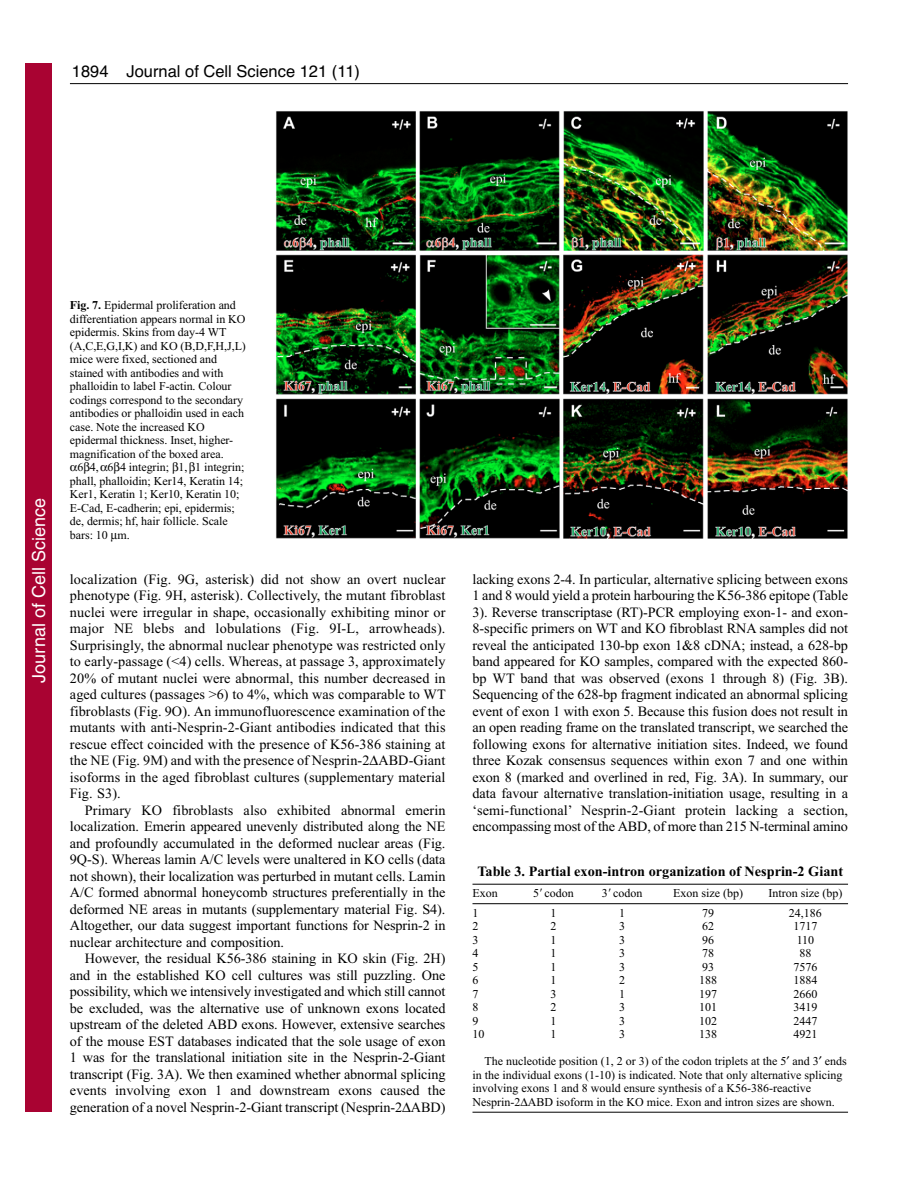
<style>
.page{position:relative;width:918px;height:1188px;background:#fff}
.page>*{position:absolute;margin:0;border:0;box-sizing:border-box;transform-origin:0 0}
.t1{font:18px "Helvetica";color:#fff}
.t2{font:16.5px "Helvetica";color:#000}
.t3{font:14.25px/16.5px "Times New Roman";letter-spacing:-.005em;color:#000;text-align:justify}
.t4{font:700 14.25px "Times New Roman";color:#000}
.t5{font:12px/13.5px "Times New Roman";letter-spacing:-.005em;color:#000}
.s1{font-weight:700}
.s2{font-family:"Mathematical Pi One"}
</style>
<div class="page">
<hr style="left:70px;top:83px;width:778px;height:1px;background:#000">
<img style="left:276px;top:111px;width:572px;height:428px">
<hr style="left:472px;top:884px;width:376px;height:1px;background:#000">
<hr style="left:472px;top:903px;width:376px;height:1px;background:#000">
<hr style="left:472px;top:1112px;width:376px;height:1px;background:#000">
<div style="left:26px;top:64px;width:26px;height:1048px;background:#a90332"></div>
<p class="t2" style="left:72px;top:65px;width:38px">1894</p>
<p class="t2" style="left:127px;top:65px;width:235px">Journal of Cell Science 121 (11)</p>
<p class="t1" style="left:28px;top:683px;width:186px;rotate:-90deg">Journal of Cell Science</p>
<p class="t5" style="left:70px;top:300px;width:178px"><span class="s1">Fig. 7.</span> Epidermal proliferation and differentiation appears normal in KO epidermis. Skins from day-4 WT (A,C,E,G,I,K) and KO (B,D,F,H,J,L) mice were fixed, sectioned and stained with antibodies and with phalloidin to label F-actin. Colour codings correspond to the secondary antibodies or phalloidin used in each case. Note the increased KO epidermal thickness. Inset, higher&shy;magnification of the boxed area.</p>
<p class="t5" style="left:70px;top:462px;width:176px;text-indent:7px">6 4, 6 4 integrin; 1, 1 integrin; phall, phalloidin; Ker14, Keratin 14;<br>Ker1, Keratin 1; Ker10, Keratin 10;<br>E-Cad, E-cadherin; epi, epidermis; de, dermis; hf, hair follicle. Scale bars: 10 m.</p>
<p class="t3" style="left:70px;top:572px;width:377px">localization (Fig. 9G, asterisk) did not show an overt nuclear phenotype (Fig. 9H, asterisk). Collectively, the mutant fibroblast nuclei were irregular in shape, occasionally exhibiting minor or major NE blebs and lobulations (Fig. 9I-L, arrowheads).<br>Surprisingly, the abnormal nuclear phenotype was restricted only to early-passage (&lt;4) cells. Whereas, at passage 3, approximately 20% of mutant nuclei were abnormal, this number decreased in aged cultures (passages &gt;6) to 4%, which was comparable to WT fibroblasts (Fig. 9O). An immunofluorescence examination of the mutants with anti-Nesprin-2-Giant antibodies indicated that this rescue effect coincided with the presence of K56-386 staining at the NE (Fig. 9M) and with the presence of Nesprin-2 ABD-Giant isoforms in the aged fibroblast cultures (supplementary material Fig. S3).</p>
<p class="t3" style="left:70px;top:803px;width:377px;text-indent:15px">Primary KO fibroblasts also exhibited abnormal emerin localization. Emerin appeared unevenly distributed along the NE and profoundly accumulated in the deformed nuclear areas (Fig.<br>9Q-S). Whereas lamin A/C levels were unaltered in KO cells (data not shown), their localization was perturbed in mutant cells. Lamin A/C formed abnormal honeycomb structures preferentially in the deformed NE areas in mutants (supplementary material Fig. S4).<br>Altogether, our data suggest important functions for Nesprin-2 in nuclear architecture and composition.</p>
<p class="t3" style="left:70px;top:951px;width:377px;text-indent:15px">However, the residual K56-386 staining in KO skin (Fig. 2H) and in the established KO cell cultures was still puzzling. One possibility, which we intensively investigated and which still cannot be excluded, was the alternative use of unknown exons located upstream of the deleted ABD exons. However, extensive searches of the mouse EST databases indicated that the sole usage of exon 1 was for the translational initiation site in the Nesprin-2-Giant transcript (Fig. 3A). We then examined whether abnormal splicing events involving exon 1 and downstream exons caused the generation of a novel Nesprin-2-Giant transcript (Nesprin-2 ABD)</p>
<p class="t3" style="left:472px;top:572px;width:377px">lacking exons 2-4. In particular, alternative splicing between exons 1 and 8 would yield a protein harbouring the K56-386 epitope (Table 3). Reverse transcriptase (RT)-PCR employing exon-1- and exon-8-specific primers on WT and KO fibroblast RNA samples did not reveal the anticipated 130-bp exon 1&amp;8 cDNA; instead, a 628-bp band appeared for KO samples, compared with the expected 860- bp WT band that was observed (exons 1 through 8) (Fig. 3B).<br>Sequencing of the 628-bp fragment indicated an abnormal splicing event of exon 1 with exon 5. Because this fusion does not result in an open reading frame on the translated transcript, we searched the following exons for alternative initiation sites. Indeed, we found three Kozak consensus sequences within exon 7 and one within exon 8 (marked and overlined in red, Fig. 3A). In summary, our data favour alternative translation-initiation usage, resulting in a ‘semi-functional’ Nesprin-2-Giant protein lacking a section, encompassing most of the ABD, of more than 215 N-terminal amino</p>
<p class="t4" style="left:477px;top:867px;width:367px">Table 3. Partial exon-intron organization of Nesprin-2 Giant</p>
<p class="t5" style="left:472px;top:888px;width:27px">Exon</p>
<p class="t5" style="left:533px;top:888px;width:42px">5<span class="s2">-</span> codon</p>
<p class="t5" style="left:602px;top:888px;width:42px">3<span class="s2">-</span> codon</p>
<p class="t5" style="left:673px;top:888px;width:71px">Exon size (bp)</p>
<p class="t5" style="left:769px;top:888px;width:75px">Intron size (bp)</p>
<p class="t5" style="left:472px;top:907px;width:7px">1</p>
<p class="t5" style="left:550px;top:907px;width:7px">1</p>
<p class="t5" style="left:619px;top:907px;width:7px">1</p>
<p class="t5" style="left:702px;top:907px;width:13px">79</p>
<p class="t5" style="left:789px;top:907px;width:34px">24,186</p>
<p class="t5" style="left:472px;top:921px;width:7px">2</p>
<p class="t5" style="left:550px;top:921px;width:7px">2</p>
<p class="t5" style="left:619px;top:921px;width:7px">3</p>
<p class="t5" style="left:702px;top:921px;width:13px">62</p>
<p class="t5" style="left:793px;top:921px;width:25px">1717</p>
<p class="t5" style="left:472px;top:934px;width:7px">3</p>
<p class="t5" style="left:550px;top:934px;width:7px">1</p>
<p class="t5" style="left:619px;top:934px;width:7px">3</p>
<p class="t5" style="left:702px;top:934px;width:13px">96</p>
<p class="t5" style="left:797px;top:934px;width:19px">110</p>
<p class="t5" style="left:472px;top:948px;width:7px">4</p>
<p class="t5" style="left:550px;top:948px;width:7px">1</p>
<p class="t5" style="left:619px;top:948px;width:7px">3</p>
<p class="t5" style="left:702px;top:948px;width:13px">78</p>
<p class="t5" style="left:799px;top:948px;width:13px">88</p>
<p class="t5" style="left:472px;top:961px;width:7px">5</p>
<p class="t5" style="left:550px;top:961px;width:7px">1</p>
<p class="t5" style="left:619px;top:961px;width:7px">3</p>
<p class="t5" style="left:702px;top:961px;width:13px">93</p>
<p class="t5" style="left:793px;top:961px;width:25px">7576</p>
<p class="t5" style="left:472px;top:975px;width:7px">6</p>
<p class="t5" style="left:550px;top:975px;width:7px">1</p>
<p class="t5" style="left:619px;top:975px;width:7px">2</p>
<p class="t5" style="left:699px;top:975px;width:19px">188</p>
<p class="t5" style="left:793px;top:975px;width:25px">1884</p>
<p class="t5" style="left:472px;top:988px;width:7px">7</p>
<p class="t5" style="left:550px;top:988px;width:7px">3</p>
<p class="t5" style="left:619px;top:988px;width:7px">1</p>
<p class="t5" style="left:699px;top:988px;width:19px">197</p>
<p class="t5" style="left:793px;top:988px;width:25px">2660</p>
<p class="t5" style="left:472px;top:1002px;width:7px">8</p>
<p class="t5" style="left:550px;top:1002px;width:7px">2</p>
<p class="t5" style="left:619px;top:1002px;width:7px">3</p>
<p class="t5" style="left:699px;top:1002px;width:19px">101</p>
<p class="t5" style="left:793px;top:1002px;width:25px">3419</p>
<p class="t5" style="left:472px;top:1015px;width:7px">9</p>
<p class="t5" style="left:550px;top:1015px;width:7px">1</p>
<p class="t5" style="left:619px;top:1015px;width:7px">3</p>
<p class="t5" style="left:699px;top:1015px;width:19px">102</p>
<p class="t5" style="left:793px;top:1015px;width:25px">2447</p>
<p class="t5" style="left:472px;top:1029px;width:13px">10</p>
<p class="t5" style="left:550px;top:1029px;width:7px">1</p>
<p class="t5" style="left:619px;top:1029px;width:7px">3</p>
<p class="t5" style="left:699px;top:1029px;width:19px">138</p>
<p class="t5" style="left:793px;top:1029px;width:25px">4921</p>
<p class="t5" style="left:472px;top:1056px;width:376px;text-indent:12px">The nucleotide position (1, 2 or 3) of the codon triplets at the 5 and 3 ends in the individual exons (1-10) is indicated. Note that only alternative splicing involving exons 1 and 8 would ensure synthesis of a K56-386-reactive Nesprin-2 ABD isoform in the KO mice. Exon and intron sizes are shown.</p>
</div>
